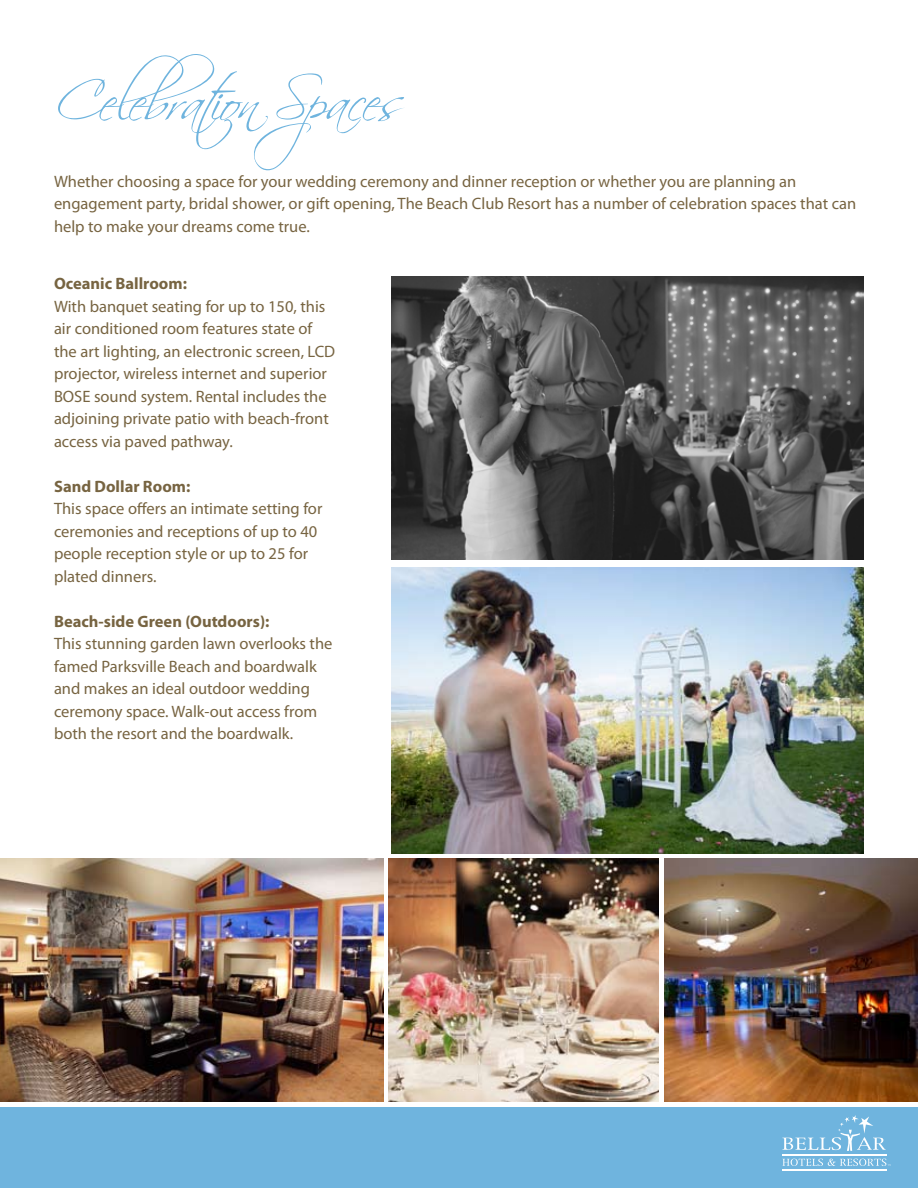
<style>
.page{position:relative;width:918px;height:1188px;background:#fff}
.page>*{position:absolute;margin:0;border:0;box-sizing:border-box;transform-origin:0 0}
.t1{font:54px "Scriptina Pro";color:#6fb4de}
.t2{font:16.5px/22.5px "Myriad Pro";color:#776441}
.t3{font:700 16.5px "Myriad Pro";color:#776441}
</style>
<div class="page">
<img style="left:0;top:859px;width:383px;height:243px">
<img style="left:389px;top:859px;width:270px;height:243px">
<img style="left:664px;top:859px;width:254px;height:243px">
<div style="left:0;top:1107px;width:918px;height:81px;background:#6fb4de"></div>
<svg style="left:782px;top:1115px;width:104px;height:36px"></svg>
<svg style="left:782px;top:1159px;width:109px;height:7px"></svg>
<hr style="left:782px;top:1154px;width:104px;height:1px;background:#fff">
<hr style="left:782px;top:1169px;width:104px;height:1px;background:#fff">
<img style="left:392px;top:277px;width:472px;height:283px">
<img style="left:392px;top:567px;width:472px;height:287px">
<h1 class="t1" style="left:54px;top:69px;width:343px">Celebration Spaces</h1>
<p class="t2" style="left:54px;top:170px;width:804px">Whether choosing a space for your wedding ceremony and dinner reception or whether you are planning an engagement party, bridal shower, or gift opening, The Beach Club Resort has a number of celebration spaces that can help to make your dreams come true.</p>
<p class="t3" style="left:54px;top:273px;width:134px">Oceanic Ballroom:</p>
<p class="t2" style="left:54px;top:295px;width:283px">With banquet seating for up to 150, this air conditioned room features state of the art lighting, an electronic screen, LCD projector, wireless internet and superior BOSE sound system. Rental includes the adjoining private patio with beach-front access via paved pathway.</p>
<p class="t3" style="left:54px;top:475px;width:138px">Sand Dollar Room:</p>
<p class="t2" style="left:54px;top:497px;width:270px">This space offers an intimate setting for ceremonies and receptions of up to 40 people reception style or up to 25 for plated dinners.</p>
<p class="t3" style="left:54px;top:610px;width:217px">Beach-side Green (Outdoors):</p>
<p class="t2" style="left:54px;top:632px;width:280px">This stunning garden lawn overlooks the famed Parksville Beach and boardwalk and makes an ideal outdoor wedding ceremony space. Walk-out access from both the resort and the boardwalk.</p>
</div>
